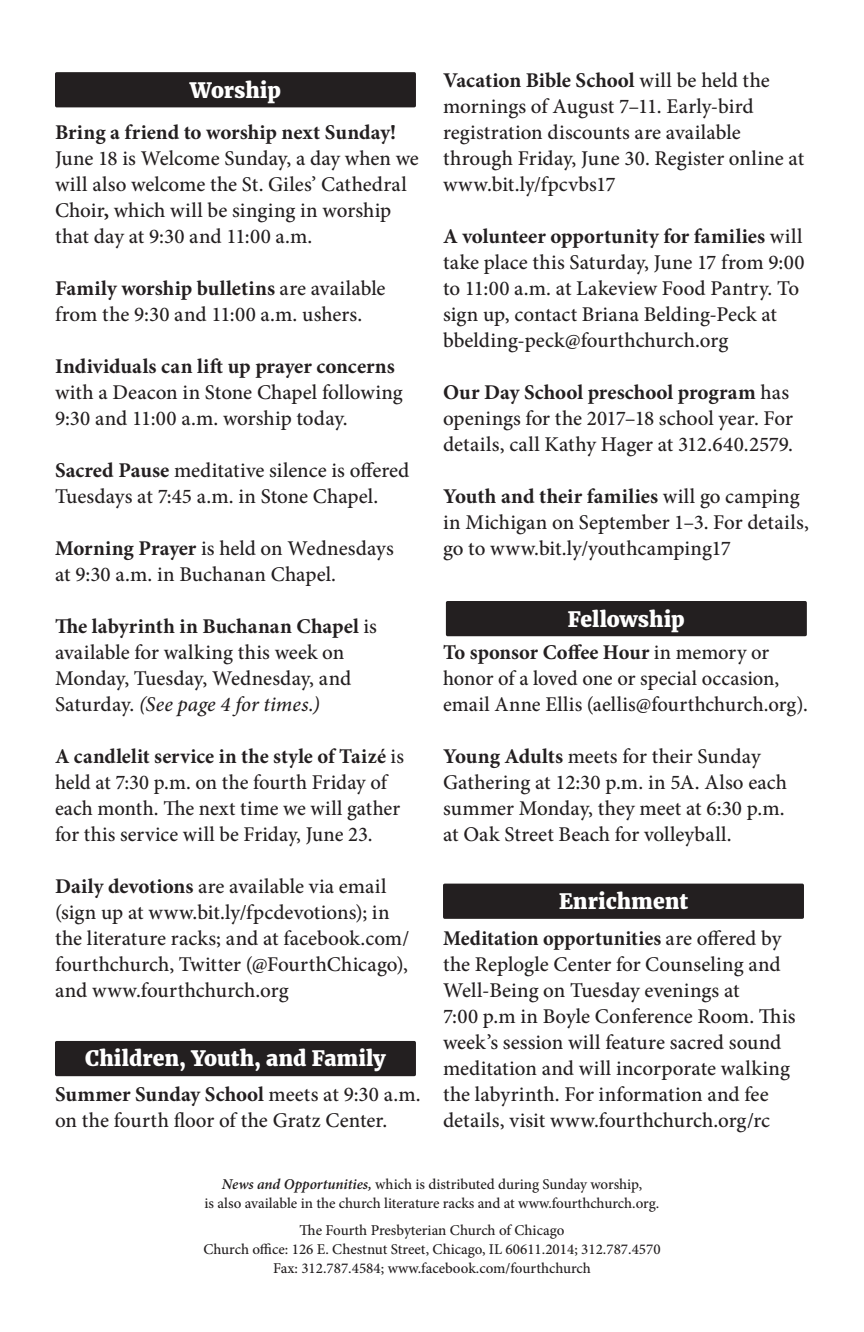
<style>
.page{position:relative;width:864px;height:1332px;background:#fff}
.page>*{position:absolute;margin:0;border:0;box-sizing:border-box;transform-origin:0 0}
.t1{font:500 21px/26px "Minion Pro";color:#231f20}
.t2{font:800 21px "Merriweather";color:#fff}
.t3{font:700 21px "Minion Pro";letter-spacing:.005em;color:#231f20}
.t4{font:500 15px "Minion Pro";color:#231f20}
.s1{font-weight:700}
.s2{font-weight:500}
.s3{font-style:italic}
.s4{font-weight:600;font-style:italic}
</style>
<div class="page">
<div style="left:443px;top:884px;width:361px;height:35px;background:#231f20;border-radius:2px"></div>
<div style="left:446px;top:601px;width:361px;height:35px;background:#231f20;border-radius:2px"></div>
<div style="left:55px;top:72px;width:361px;height:35px;background:#231f20;border-radius:2px"></div>
<div style="left:55px;top:1041px;width:361px;height:35px;background:#231f20;border-radius:2px"></div>
<p class="t2" style="left:190px;top:77px;width:93px">Worship</p>
<p class="t1" style="left:55px;top:120px;width:365px"><span class="s1">Bring a friend to worship next Sunday!<br></span>June 18 is Welcome Sunday, a day when we will also welcome the St. Giles’ Cathedral Choir<span class="s1">,</span> which will be singing in worship that day at 9:30 and 11:00 a.m.</p>
<p class="t1" style="left:55px;top:276px;width:332px"><span class="s1">Family worship bulletins</span> are available from the 9:30 and 11:00 a.m. ushers.</p>
<p class="t1" style="left:55px;top:354px;width:349px"><span class="s1">Individuals can lift up prayer concerns </span>with a Deacon in Stone Chapel following<br>9:30 and 11:00 a.m. worship today.</p>
<p class="t1" style="left:55px;top:458px;width:356px"><span class="s1">Sacred Pause</span> meditative silence is offered<br>Tuesdays at 7:45 a.m. in Stone Chapel.</p>
<p class="t1" style="left:55px;top:536px;width:340px"><span class="s1">Morning Prayer</span> is held on Wednesdays</p>
<p class="t1" style="left:55px;top:562px;width:283px">at 9:30 a.m. in Buchanan Chapel.</p>
<p class="t3" style="left:55px;top:612px;width:324px">The labyrinth in Buchanan Chapel <span class="s2">is</span></p>
<p class="t1" style="left:55px;top:640px;width:298px">available for walking this week on<br>Monday, Tuesday, Wednesday, and<br>Saturday. <span class="s3">(See page 4 for times.)</span></p>
<p class="t1" style="left:55px;top:744px;width:350px"><span class="s1">A candlelit service in the style of Taizé</span> is held at 7:30 p.m. on the fourth Friday of each month. The next time we will gather for this service will be Friday, June 23.</p>
<p class="t1" style="left:55px;top:874px;width:356px"><span class="s1">Daily devotions</span> are available via email (sign up at www.bit.ly/fpcdevotions); in the literature racks; and at facebook.com/ fourthchurch, Twitter (@FourthChicago), and www.fourthchurch.org</p>
<p class="t2" style="left:85px;top:1046px;width:302px">Children, Youth, and Family</p>
<p class="t1" style="left:55px;top:1082px;width:367px"><span class="s1">Summer Sunday School</span> meets at 9:30 a.m. on the fourth floor of the Gratz Center.</p>
<p class="t1" style="left:443px;top:68px;width:363px"><span class="s1">Vacation Bible School</span> will be held the mornings of August 7–11. Early-bird registration discounts are available through Friday, June 30. Register online at www.bit.ly/fpcvbs17</p>
<p class="t1" style="left:443px;top:224px;width:363px"><span class="s1">A volunteer opportunity for families</span> will take place this Saturday, June 17 from 9:00 to 11:00 a.m. at Lakeview Food Pantry. To sign up, contact Briana Belding-Peck at bbelding-peck@fourthchurch.org</p>
<p class="t1" style="left:443px;top:380px;width:352px"><span class="s1">Our Day School preschool program</span> has openings for the 2017–18 school year. For details, call Kathy Hager at 312.640.2579.</p>
<p class="t1" style="left:443px;top:484px;width:367px"><span class="s1">Youth and their families</span> will go camping in Michigan on September 1–3. For details, go to www.bit.ly/youthcamping17</p>
<p class="t2" style="left:568px;top:606px;width:118px">Fellowship</p>
<p class="t1" style="left:443px;top:640px;width:366px"><span class="s1">To sponsor Coffee Hour</span> in memory or honor of a loved one or special occasion, email Anne Ellis (aellis@fourthchurch.org).</p>
<p class="t1" style="left:443px;top:744px;width:346px"><span class="s1">Young Adults</span> meets for their Sunday Gathering at 12:30 p.m. in 5A. Also each summer Monday, they meet at 6:30 p.m. at Oak Street Beach for volleyball.</p>
<p class="t2" style="left:559px;top:888px;width:130px">Enrichment</p>
<p class="t1" style="left:443px;top:926px;width:354px"><span class="s1">Meditation opportunities</span> are offered by the Replogle Center for Counseling and Well-Being on Tuesday evenings at<br>7:00 p.m in Boyle Conference Room. This week’s session will feature sacred sound meditation and will incorporate walking the labyrinth. For information and fee details, visit www.fourthchurch.org/rc</p>
<p class="t4" style="left:222px;top:1174px;width:422px"><span class="s4">News and Opportunities,</span> which is distributed during Sunday worship,</p>
<p class="t4" style="left:205px;top:1193px;width:456px">is also available in the church literature racks and at www.fourthchurch.org.</p>
<p class="t4" style="left:300px;top:1220px;width:266px">The Fourth Presbyterian Church of Chicago</p>
<p class="t4" style="left:203px;top:1239px;width:459px">Church office: 126 E. Chestnut Street, Chicago, IL 60611.2014; 312.787.4570</p>
<p class="t4" style="left:273px;top:1258px;width:319px">Fax: 312.787.4584; www.facebook.com/fourthchurch</p>
</div>
